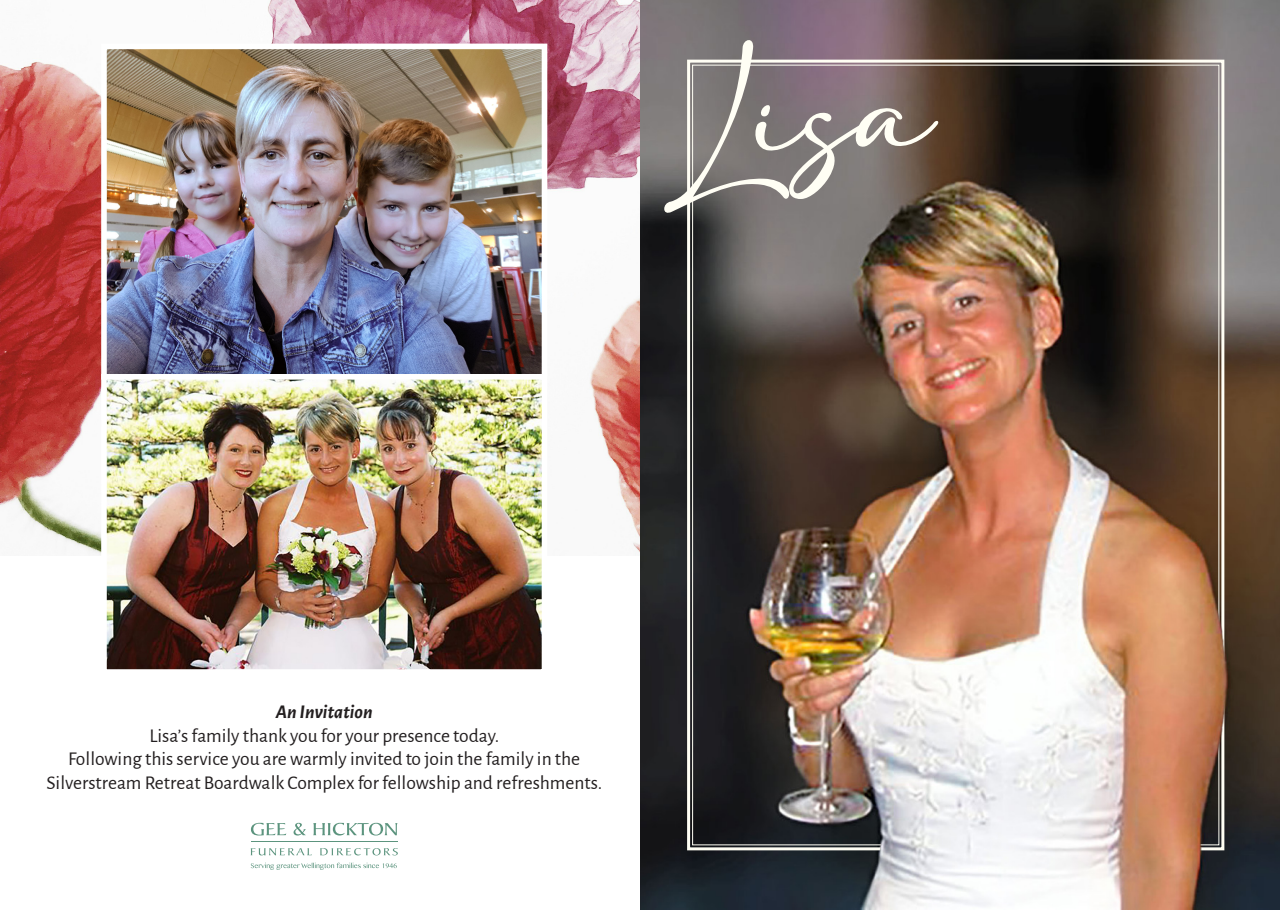
<style>
.page{position:relative;width:1280px;height:910px;background:#fff}
.page>*{position:absolute;margin:0;border:0;box-sizing:border-box;transform-origin:0 0}
.t1{font:98.55px "adelia";color:#fffef4}
.t2{font:19.5px "Alegreya Sans";color:#231f20}
.t3{font:italic 700 19.5px "Alegreya Sans";color:#231f20}
</style>
<div class="page">
<img style="left:0;top:0;width:640px;height:555px">
<img style="left:640px;top:0;width:640px;height:162px">
<hr style="left:251px;top:841px;width:147px;height:1px;background:#5c947e">
<svg style="left:251px;top:848px;width:61px;height:7px"></svg>
<svg style="left:320px;top:848px;width:78px;height:7px"></svg>
<svg style="left:251px;top:823px;width:35px;height:12px"></svg>
<svg style="left:294px;top:823px;width:12px;height:12px"></svg>
<svg style="left:313px;top:823px;width:84px;height:12px"></svg>
<svg style="left:251px;top:863px;width:146px;height:7px"></svg>
<img style="left:108px;top:51px;width:432px;height:617px">
<div style="left:101px;top:44px;width:446px;height:336px;border:6px solid #fff"></div>
<div style="left:101px;top:374px;width:446px;height:301px;border:6px solid #fff"></div>
<svg style="left:686px;top:58px;width:540px;height:104px"></svg>
<img style="left:640px;top:162px;width:640px;height:748px">
<p class="t1" style="left:659px;top:70px;width:274px;rotate:-2deg">Lisa</p>
<p class="t3" style="left:276px;top:698px;width:98px">An Invitation</p>
<p class="t2" style="left:149px;top:722px;width:351px">Lisa’s family thank you for your presence today.</p>
<p class="t2" style="left:68px;top:745px;width:514px">Following this service you are warmly invited to join the family in the</p>
<p class="t2" style="left:46px;top:769px;width:557px">Silverstream Retreat Boardwalk Complex for fellowship and refreshments.</p>
</div>
